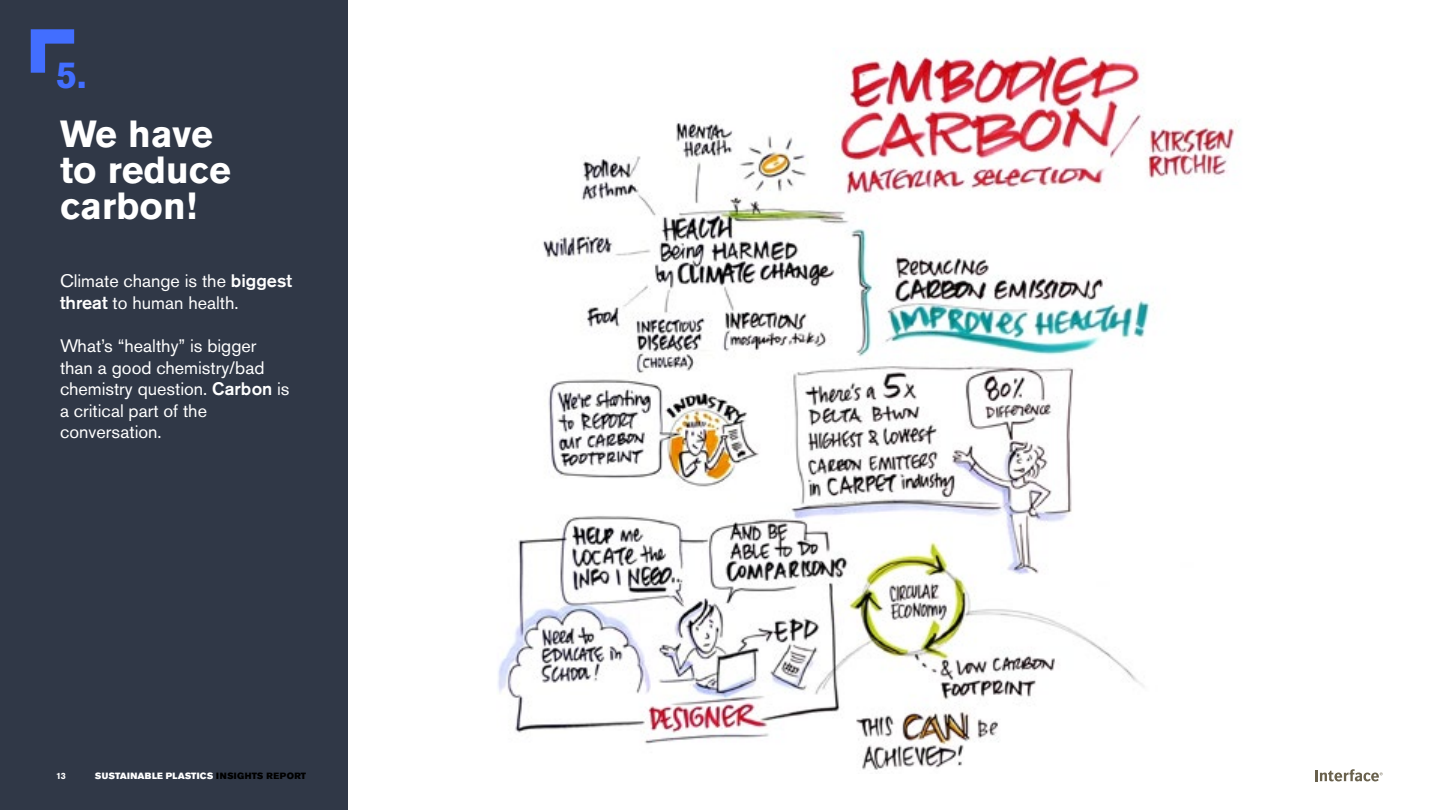
<style>
.page{position:relative;width:1440px;height:810px;background:#fff}
.page>*{position:absolute;margin:0;border:0;box-sizing:border-box;transform-origin:0 0}
.t1{font:700 37.5px/36.2px "Akzidenz Grotesk Pro";color:#fff}
.t2{font:700 37.5px "Akzidenz Grotesk Pro";color:#426eff}
.t3{font:18px/21.6px "Akzidenz Grotesk Pro";color:#fff}
.t4{font:9px "Akzidenz Grotesk Pro Super";letter-spacing:.03em;color:#fff}
.t5{font:700 9px "Akzidenz Grotesk Pro";color:#fff}
.s1{font-weight:500}
.s2{color:#000}
.s3{color:#303847}
</style>
<div class="page">
<div style="left:0;top:0;width:347px;height:810px;background:#303847"></div>
<svg style="left:30px;top:29px;width:45px;height:44px"></svg>
<img style="left:498px;top:50px;width:738px;height:720px">
<svg style="left:1315px;top:769px;width:67px;height:12px"></svg>
<h1 class="t2" style="left:56px;top:51px;width:32px">5.</h1>
<h1 class="t1" style="left:60px;top:115px;width:172px">We have to reduce carbon!</h1>
<p class="t3" style="left:60px;top:270px;width:234px">Climate change is the <span class="s1">biggest threat</span> to human health.</p>
<p class="t3" style="left:60px;top:335px;width:231px">What’s “healthy” is bigger than a good chemistry/bad chemistry question. <span class="s1">Carbon</span> is a critical part of the conversation.</p>
<p class="t5" style="left:56px;top:770px;width:11px">13</p>
<p class="t4" style="left:95px;top:770px;width:213px">SUSTAINABLE PLASTICS <span class="s2">INSIGHTS REPORT</span></p>
<p class="t4" style="left:95px;top:770px;width:195px">CLIM TE TAKE BACK <span class="s3">INS GHTS REPORT</span></p>
</div>
